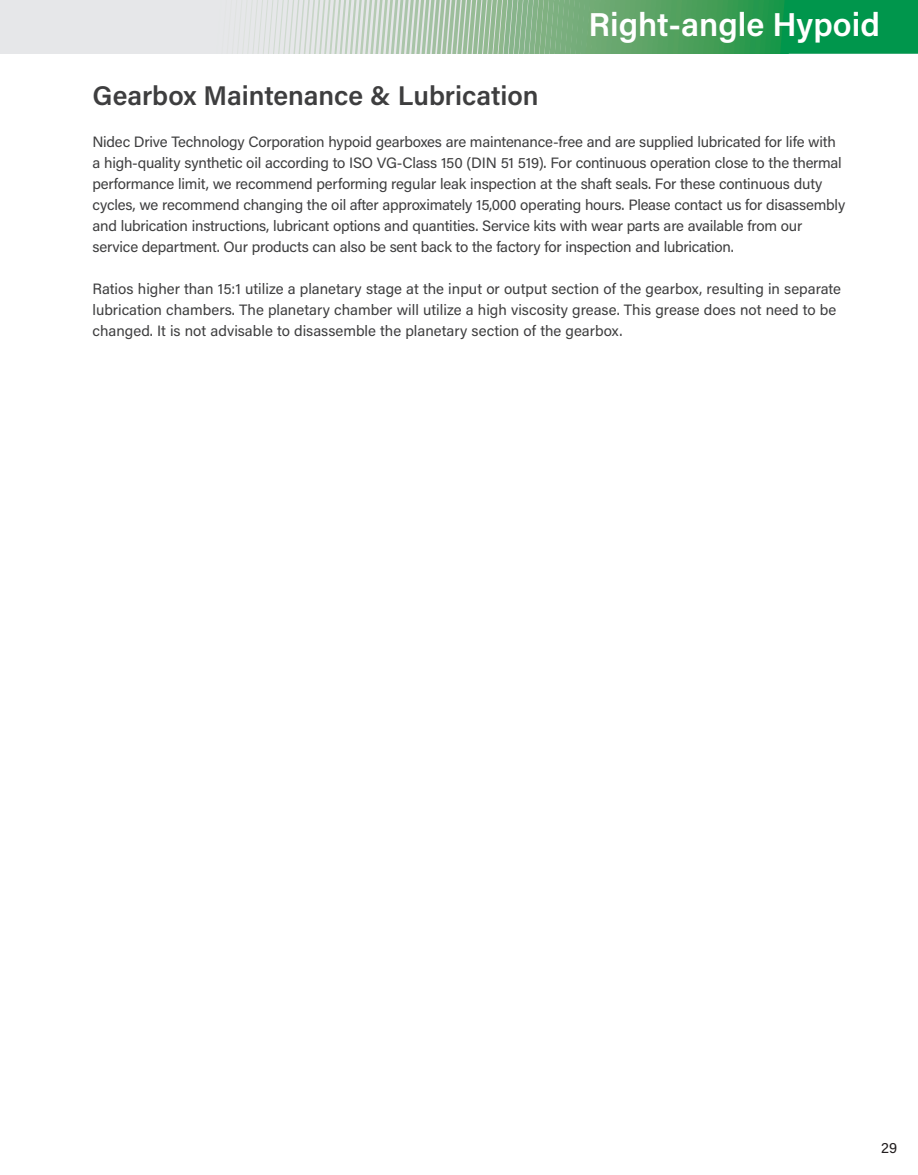
<style>
.page{position:relative;width:918px;height:1175px;background:#fff}
.page>*{position:absolute;margin:0;border:0;box-sizing:border-box;transform-origin:0 0}
.t1{font:600 33px "Acumin Pro";color:#fff}
.t2{font:600 27px "Acumin Pro";letter-spacing:-.005em;color:#3e3e3f}
.t3{font:15px/21px "Acumin Pro";letter-spacing:-.015em;color:#3e3e3f}
.t4{font:15px "Acumin Pro";color:#231f20}
</style>
<div class="page">
<div style="left:0;top:0;width:918px;height:54px;background:#e6e7e9"></div>
<svg style="left:242px;top:0;width:676px;height:54px"></svg>
<h2 class="t2" style="left:92px;top:77px;width:448px">Gearbox Maintenance &amp; Lubrication</h2>
<h1 class="t1" style="left:589px;top:2px;width:293px">Right-angle Hypoid</h1>
<p class="t3" style="left:92px;top:131px;width:754px">Nidec Drive Technology Corporation hypoid gearboxes are maintenance-free and are supplied lubricated for life with a high-quality synthetic oil according to ISO VG-Class 150 (DIN 51 519). For continuous operation close to the thermal performance limit, we recommend performing regular leak inspection at the shaft seals. For these continuous duty cycles, we recommend changing the oil after approximately 15,000 operating hours. Please contact us for disassembly and lubrication instructions, lubricant options and quantities. Service kits with wear parts are available from our service department. Our products can also be sent back to the factory for inspection and lubrication.</p>
<p class="t3" style="left:92px;top:278px;width:750px">Ratios higher than 15:1 utilize a planetary stage at the input or output section of the gearbox, resulting in separate lubrication chambers. The planetary chamber will utilize a high viscosity grease. This grease does not need to be changed. It is not advisable to disassemble the planetary section of the gearbox.</p>
<p class="t4" style="left:881px;top:1137px;width:17px">29</p>
</div>
